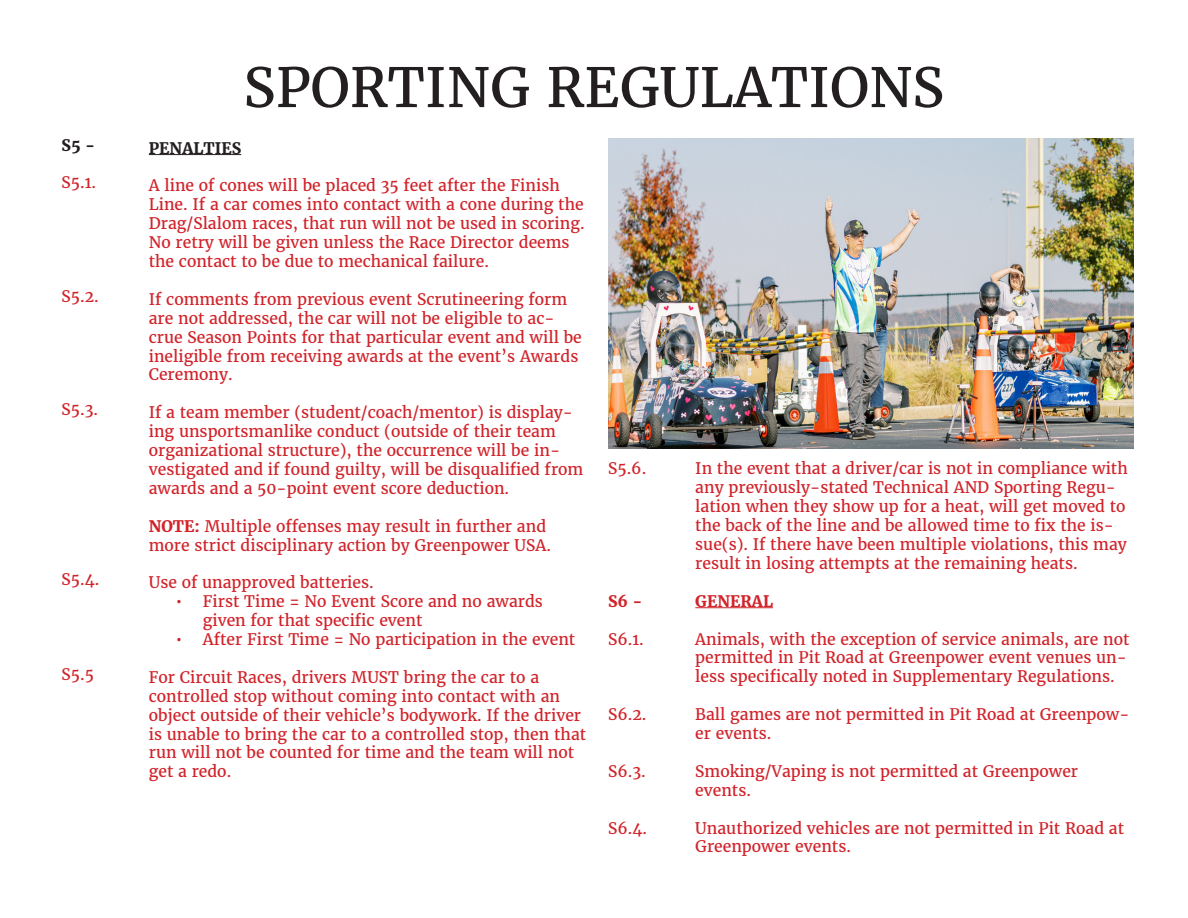
<style>
.page{position:relative;width:1188px;height:918px;background:#fff}
.page>*{position:absolute;margin:0;border:0;box-sizing:border-box;transform-origin:0 0}
.t1{font:54px "Merriweather";color:#231f20}
.t2{font:15.75px/18.9px "Merriweather";color:#d1232a}
.t3{font:700 15.75px "Merriweather";color:#231f20}
.t4{font:700 15.75px "Merriweather";color:#d1232a}
.s1{font-weight:700}
</style>
<div class="page">
<hr style="left:149px;top:154px;width:92px;height:1px;background:#231f20">
<hr style="left:695px;top:607px;width:78px;height:1px;background:#d1232a">
<img style="left:608px;top:138px;width:526px;height:310px">
<p class="t3" style="left:62px;top:134px;width:35px">S5 -</p>
<p class="t2" style="left:62px;top:173px;width:36px">S5.1.</p>
<p class="t2" style="left:62px;top:286px;width:39px">S5.2.</p>
<p class="t2" style="left:62px;top:400px;width:38px">S5.3.</p>
<p class="t2" style="left:62px;top:570px;width:39px">S5.4.</p>
<p class="t2" style="left:62px;top:664px;width:34px">S5.5</p>
<p class="t1" style="left:244px;top:51px;width:702px">SPORTING REGULATIONS</p>
<p class="t3" style="left:149px;top:137px;width:94px">PENALTIES</p>
<p class="t2" style="left:149px;top:176px;width:437px">A line of cones will be placed 35 feet after the Finish Line. If a car comes into contact with a cone during the Drag/Slalom races, that run will not be used in scoring.<br>No retry will be given unless the Race Director deems the contact to be due to mechanical failure.</p>
<p class="t2" style="left:149px;top:289px;width:435px">If comments from previous event Scrutineering form are not addressed, the car will not be eligible to ac&shy;crue Season Points for that particular event and will be ineligible from receiving awards at the event’s Awards Ceremony.</p>
<p class="t2" style="left:149px;top:403px;width:436px">If a team member (student/coach/mentor) is display&shy;ing unsportsmanlike conduct (outside of their team organizational structure), the occurrence will be in&shy;vestigated and if found guilty, will be disqualified from awards and a 50-point event score deduction.</p>
<p class="t2" style="left:149px;top:516px;width:404px"><span class="s1">NOTE:</span> Multiple offenses may result in further and more strict disciplinary action by Greenpower USA.</p>
<p class="t2" style="left:149px;top:573px;width:226px">Use of unapproved batteries.</p>
<p class="t2" style="left:203px;top:592px;width:342px;text-indent:-27px">• First Time = No Event Score and no awards given for that specific event</p>
<p class="t2" style="left:176px;top:630px;width:401px">• After First Time = No participation in the event</p>
<p class="t2" style="left:149px;top:667px;width:439px">For Circuit Races, drivers MUST bring the car to a controlled stop without coming into contact with an object outside of their vehicle’s bodywork. If the driver is unable to bring the car to a controlled stop, then that run will not be counted for time and the team will not get a redo.</p>
<p class="t2" style="left:608px;top:459px;width:40px">S5.6.</p>
<p class="t4" style="left:608px;top:591px;width:36px">S6 -</p>
<p class="t2" style="left:608px;top:629px;width:37px">S6.1.</p>
<p class="t2" style="left:608px;top:705px;width:40px">S6.2.</p>
<p class="t2" style="left:608px;top:761px;width:39px">S6.3.</p>
<p class="t2" style="left:608px;top:818px;width:41px">S6.4.</p>
<p class="t2" style="left:695px;top:459px;width:434px">In the event that a driver/car is not in compliance with any previously-stated Technical AND Sporting Regu&shy;lation when they show up for a heat, will get moved to the back of the line and be allowed time to fix the is&shy;sue(s). If there have been multiple violations, this may result in losing attempts at the remaining heats.</p>
<p class="t4" style="left:695px;top:591px;width:79px">GENERAL</p>
<p class="t2" style="left:695px;top:629px;width:436px">Animals, with the exception of service animals, are not permitted in Pit Road at Greenpower event venues un&shy;less specifically noted in Supplementary Regulations.</p>
<p class="t2" style="left:695px;top:705px;width:436px">Ball games are not permitted in Pit Road at Greenpow&shy;er events.</p>
<p class="t2" style="left:695px;top:761px;width:384px">Smoking/Vaping is not permitted at Greenpower events.</p>
<p class="t2" style="left:695px;top:818px;width:430px">Unauthorized vehicles are not permitted in Pit Road at<br>Greenpower events.</p>
</div>
